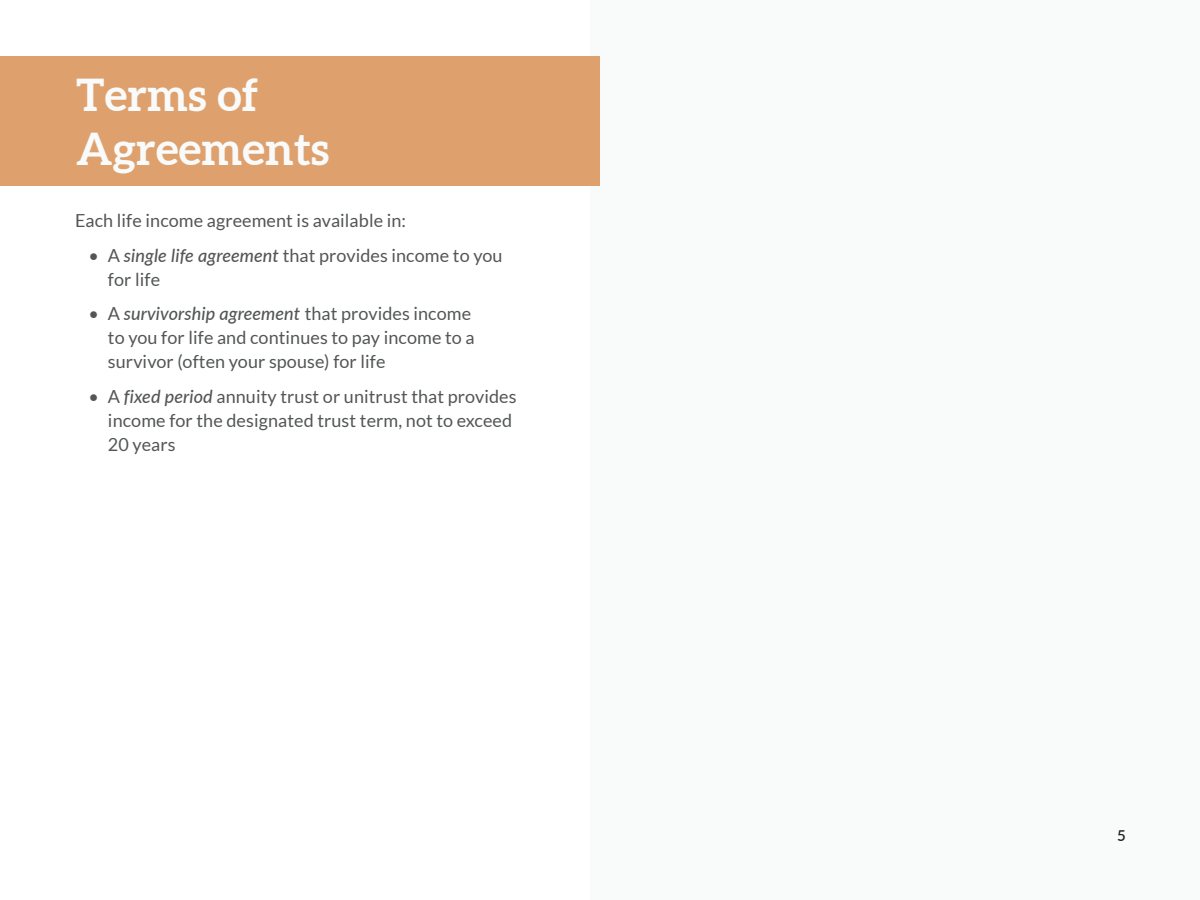
<style>
.page{position:relative;width:1200px;height:900px;background:#f9fafa}
.page>*{position:absolute;margin:0;border:0;box-sizing:border-box;transform-origin:0 0}
.Ocean_Title{font:700 45px/54px "Aleo";letter-spacing:.005em;color:#f9fafa}
.List{font:18px/24px "Lato";letter-spacing:.005em;color:#545555}
.Body_text{font:18px "Lato";letter-spacing:.005em;color:#545555}
.t1{font:600 15px "Lato";color:#231f20}
.s1{font-weight:500;font-style:italic}
</style>
<div class="page">
<div style="left:0;top:0;width:590px;height:900px;background:#fff"></div>
<div style="left:0;top:57px;width:600px;height:129px;background:#dea16e"></div>
<p class="Ocean_Title" style="left:76px;top:70px;width:255px">Terms of<br>Agreements</p>
<p class="Body_text" style="left:75px;top:211px;width:333px">Each life income agreement is available in:</p>
<p class="List" style="left:108px;top:243px;width:396px;text-indent:-19px">• A <span class="s1">single life agreement</span> that provides income to you for life</p>
<p class="List" style="left:108px;top:302px;width:368px;text-indent:-19px">• A <span class="s1">survivorship agreement</span> that provides income to you for life and continues to pay income to a survivor (often your spouse) for life</p>
<p class="List" style="left:108px;top:384px;width:410px;text-indent:-19px">• A <span class="s1">fixed period</span> annuity trust or unitrust that provides income for the designated trust term, not to exceed<br>20 years</p>
<p class="t1" style="left:1117px;top:824px;width:10px">5</p>
</div>
